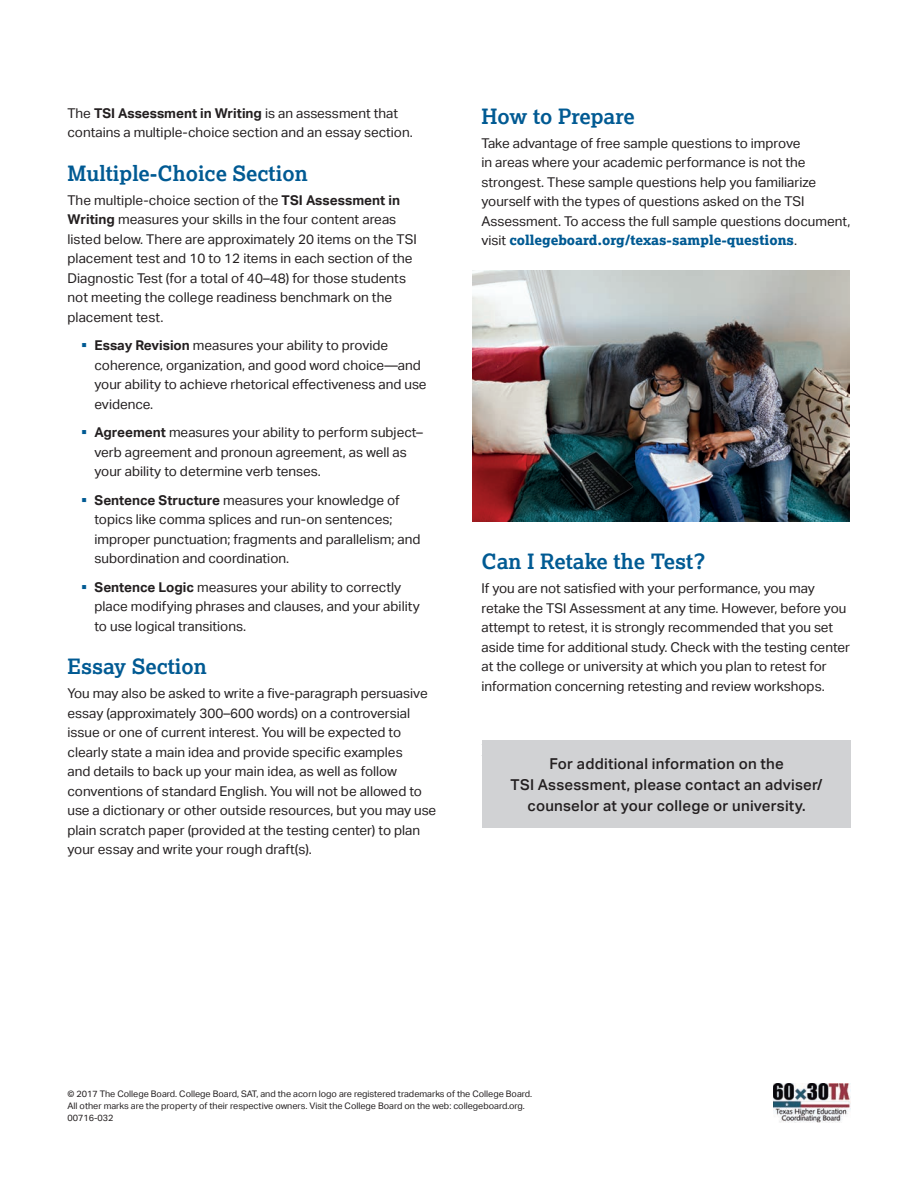
<style>
.page{position:relative;width:918px;height:1188px;background:#fff}
.page>*{position:absolute;margin:0;border:0;box-sizing:border-box;transform-origin:0 0}
.t1{font:700 21px "Lexia";color:#005a93}
.t2{font:500 15px/21px "Aktiv Grotesk";letter-spacing:.015em;color:#231f20;text-align:center}
.t3{font:13.5px/19.5px "Aktiv Grotesk";color:#231f20}
.t4{font:9px/11.7px "Aktiv Grotesk";color:#231f20}
.s1{font-weight:700}
.s2{color:#005a93}
.s3{font-family:"Lexia";font-weight:800;color:#005a93}
</style>
<div class="page">
<img style="left:472px;top:270px;width:377px;height:251px">
<div style="left:482px;top:741px;width:369px;height:87px;background:#d1d2d4"></div>
<img style="left:773px;top:1083px;width:77px;height:40px">
<p class="t3" style="left:68px;top:103px;width:347px">The <span class="s1">TSI Assessment in Writing</span> is an assessment that contains a multiple-choice section and an essay section.</p>
<h2 class="t1" style="left:68px;top:160px;width:242px">Multiple-Choice Section</h2>
<p class="t3" style="left:68px;top:190px;width:351px">The multiple-choice section of the <span class="s1">TSI Assessment in Writing</span> measures your skills in the four content areas listed below. There are approximately 20 items on the TSI placement test and 10 to 12 items in each section of the Diagnostic Test (for a total of 40–48) for those students not meeting the college readiness benchmark on the placement test.</p>
<p class="t3" style="left:94px;top:336px;width:334px;text-indent:-14px"><span class="s2">▪</span> <span class="s1">Essay Revision</span> measures your ability to provide coherence, organization, and good word choice—and your ability to achieve rhetorical effectiveness and use evidence.</p>
<p class="t3" style="left:94px;top:423px;width:330px;text-indent:-14px"><span class="s2">▪</span> <span class="s1">Agreement</span> measures your ability to perform subject– verb agreement and pronoun agreement, as well as your ability to determine verb tenses.</p>
<p class="t3" style="left:94px;top:490px;width:328px;text-indent:-14px"><span class="s2">▪</span> <span class="s1">Sentence Structure</span> measures your knowledge of topics like comma splices and run-on sentences; improper punctuation; fragments and parallelism; and subordination and coordination.</p>
<p class="t3" style="left:94px;top:577px;width:327px;text-indent:-14px"><span class="s2">▪</span> <span class="s1">Sentence Logic</span> measures your ability to correctly place modifying phrases and clauses, and your ability to use logical transitions.</p>
<h3 class="t1" style="left:68px;top:653px;width:141px">Essay Section</h3>
<p class="t3" style="left:68px;top:684px;width:370px">You may also be asked to write a five-paragraph persuasive essay (approximately 300–600 words) on a controversial issue or one of current interest. You will be expected to clearly state a main idea and provide specific examples<br>and details to back up your main idea, as well as follow conventions of standard English. You will not be allowed to use a dictionary or other outside resources, but you may use plain scratch paper (provided at the testing center) to plan your essay and write your rough draft(s).</p>
<h3 class="t1" style="left:482px;top:103px;width:155px">How to Prepare</h3>
<p class="t3" style="left:482px;top:134px;width:370px">Take advantage of free sample questions to improve<br>in areas where your academic performance is not the strongest. These sample questions help you familiarize yourself with the types of questions asked on the TSI Assessment. To access the full sample questions document, visit <span class="s3">collegeboard.org/texas-sample-questions</span>.</p>
<h2 class="t1" style="left:482px;top:549px;width:226px">Can I Retake the Test?</h2>
<p class="t3" style="left:482px;top:579px;width:370px">If you are not satisfied with your performance, you may retake the TSI Assessment at any time. However, before you attempt to retest, it is strongly recommended that you set aside time for additional study. Check with the testing center at the college or university at which you plan to retest for information concerning retesting and review workshops.</p>
<p class="t2" style="left:511px;top:753px;width:313px">For additional information on the<br>TSI Assessment, please contact an adviser/ counselor at your college or university.</p>
<p class="t4" style="left:68px;top:1088px;width:466px">© 2017 The College Board. College Board, SAT, and the acorn logo are registered trademarks of the College Board.<br>All other marks are the property of their respective owners. Visit the College Board on the web: collegeboard.org.<br>00716-032</p>
</div>
